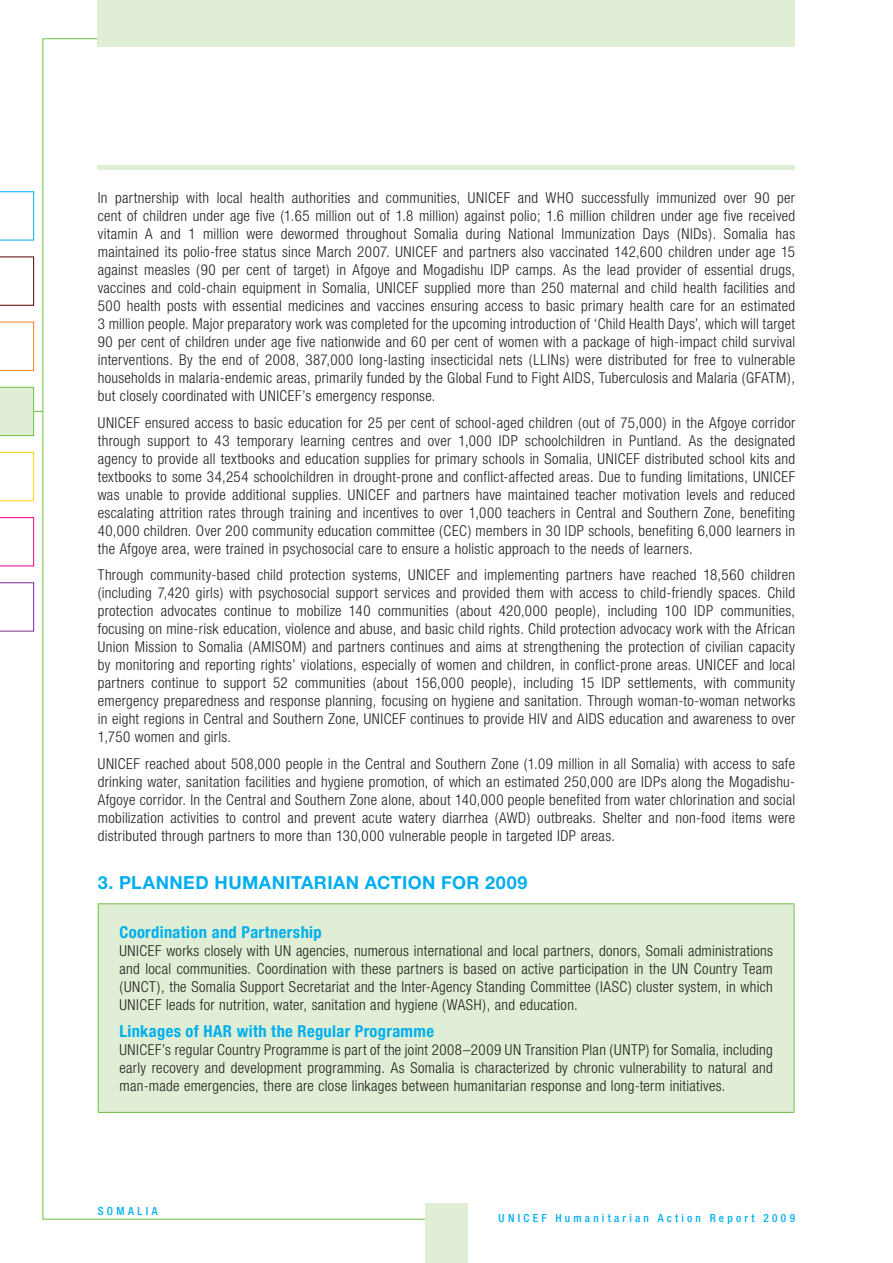
<style>
.page{position:relative;width:893px;height:1263px;background:#fff}
.page>*{position:absolute;margin:0;border:0;box-sizing:border-box;transform-origin:0 0}
.t1{font:700 18px "Helvetica Neue";letter-spacing:.025em;color:#00aeef}
.t2{font:700 condensed 16.5px "Helvetica Neue";letter-spacing:.02em;color:#00aeef}
.t3{font:300 condensed 15px/18px "Helvetica Neue";letter-spacing:.02em;color:#231f20;text-align:justify}
.t4{font:500 condensed 11.25px "Helvetica Neue";letter-spacing:.29em;color:#00aeef}
</style>
<div class="page">
<svg style="left:42px;top:38px;width:407px;height:1182px"></svg>
<div style="left:425px;top:1203px;width:43px;height:60px;background:#dfeed4"></div>
<div style="left:98px;top:0;width:697px;height:47px;background:#dfeed4"></div>
<hr style="left:98px;top:166px;width:697px;height:4px;background:#dfeed4">
<svg style="left:0;top:191px;width:34px;height:49px"></svg>
<svg style="left:0;top:322px;width:34px;height:49px"></svg>
<svg style="left:0;top:452px;width:34px;height:49px"></svg>
<svg style="left:0;top:257px;width:34px;height:49px"></svg>
<svg style="left:0;top:387px;width:43px;height:49px"></svg>
<svg style="left:0;top:517px;width:34px;height:49px"></svg>
<svg style="left:0;top:582px;width:34px;height:49px"></svg>
<div style="left:98px;top:904px;width:696px;height:208px;background:#dfeed4"></div>
<hr style="left:98px;top:903px;width:696px;height:1px;background:#71bf44">
<hr style="left:98px;top:904px;width:1px;height:208px;background:#71bf44">
<hr style="left:794px;top:904px;width:1px;height:208px;background:#71bf44">
<hr style="left:98px;top:1112px;width:696px;height:1px;background:#71bf44">
<p class="t3" style="left:98px;top:189px;width:699px">In partnership with local health authorities and communities, UNICEF and WHO successfully immunized over 90 per cent of children under age five (1.65 million out of 1.8 million) against polio; 1.6 million children under age five received vitamin A and 1 million were dewormed throughout Somalia during National Immunization Days (NIDs). Somalia has maintained its polio-free status since March 2007. UNICEF and partners also vaccinated 142,600 children under age 15 against measles (90 per cent of target) in Afgoye and Mogadishu IDP camps. As the lead provider of essential drugs, vaccines and cold-chain equipment in Somalia, UNICEF supplied more than 250 maternal and child health facilities and 500 health posts with essential medicines and vaccines ensuring access to basic primary health care for an estimated 3 million people. Major preparatory work was completed for the upcoming introduction of ‘Child Health Days’, which will target 90 per cent of children under age five nationwide and 60 per cent of women with a package of high-impact child survival interventions. By the end of 2008, 387,000 long-lasting insecticidal nets (LLINs) were distributed for free to vulnerable households in malaria-endemic areas, primarily funded by the Global Fund to Fight AIDS, Tuberculosis and Malaria (GFATM), but closely coordinated with UNICEF’s emergency response.</p>
<p class="t3" style="left:98px;top:413px;width:699px">UNICEF ensured access to basic education for 25 per cent of school-aged children (out of 75,000) in the Afgoye corridor through support to 43 temporary learning centres and over 1,000 IDP schoolchildren in Puntland. As the designated agency to provide all textbooks and education supplies for primary schools in Somalia, UNICEF distributed school kits and textbooks to some 34,254 schoolchildren in drought-prone and conflict-affected areas. Due to funding limitations, UNICEF was unable to provide additional supplies. UNICEF and partners have maintained teacher motivation levels and reduced escalating attrition rates through training and incentives to over 1,000 teachers in Central and Southern Zone, benefiting 40,000 children. Over 200 community education committee (CEC) members in 30 IDP schools, benefiting 6,000 learners in the Afgoye area, were trained in psychosocial care to ensure a holistic approach to the needs of learners.</p>
<p class="t3" style="left:98px;top:566px;width:699px">Through community-based child protection systems, UNICEF and implementing partners have reached 18,560 children (including 7,420 girls) with psychosocial support services and provided them with access to child-friendly spaces. Child protection advocates continue to mobilize 140 communities (about 420,000 people), including 100 IDP communities, focusing on mine-risk education, violence and abuse, and basic child rights. Child protection advocacy work with the African Union Mission to Somalia (AMISOM) and partners continues and aims at strengthening the protection of civilian capacity by monitoring and reporting rights’ violations, especially of women and children, in conflict-prone areas. UNICEF and local partners continue to support 52 communities (about 156,000 people), including 15 IDP settlements, with community emergency preparedness and response planning, focusing on hygiene and sanitation. Through woman-to-woman networks in eight regions in Central and Southern Zone, UNICEF continues to provide HIV and AIDS education and awareness to over 1,750 women and girls.</p>
<p class="t3" style="left:98px;top:754px;width:699px">UNICEF reached about 508,000 people in the Central and Southern Zone (1.09 million in all Somalia) with access to safe drinking water, sanitation facilities and hygiene promotion, of which an estimated 250,000 are IDPs along the Mogadishu-Afgoye corridor. In the Central and Southern Zone alone, about 140,000 people benefited from water chlorination and social mobilization activities to control and prevent acute watery diarrhea (AWD) outbreaks. Shelter and non-food items were distributed through partners to more than 130,000 vulnerable people in targeted IDP areas.</p>
<p class="t1" style="left:98px;top:871px;width:431px">3. PLANNED HUMANITARIAN ACTION FOR 2009</p>
<p class="t2" style="left:119px;top:922px;width:204px">Coordination and Partnership</p>
<p class="t3" style="left:119px;top:941px;width:655px">UNICEF works closely with UN agencies, numerous international and local partners, donors, Somali administrations and local communities. Coordination with these partners is based on active participation in the UN Country Team (UNCT), the Somalia Support Secretariat and the Inter-Agency Standing Committee (IASC) cluster system, in which UNICEF leads for nutrition, water, sanitation and hygiene (WASH), and education.</p>
<p class="t2" style="left:119px;top:1021px;width:316px">Linkages of HAR with the Regular Programme</p>
<p class="t3" style="left:119px;top:1041px;width:655px">UNICEF’s regular Country Programme is part of the joint 2008–2009 UN Transition Plan (UNTP) for Somalia, including early recovery and development programming. As Somalia is characterized by chronic vulnerability to natural and man-made emergencies, there are close linkages between humanitarian response and long-term initiatives.</p>
<p class="t4" style="left:98px;top:1204px;width:61px">SOMALIA</p>
<p class="t4" style="left:499px;top:1211px;width:298px">UNICEF Humanitarian Action Report 2009</p>
</div>
